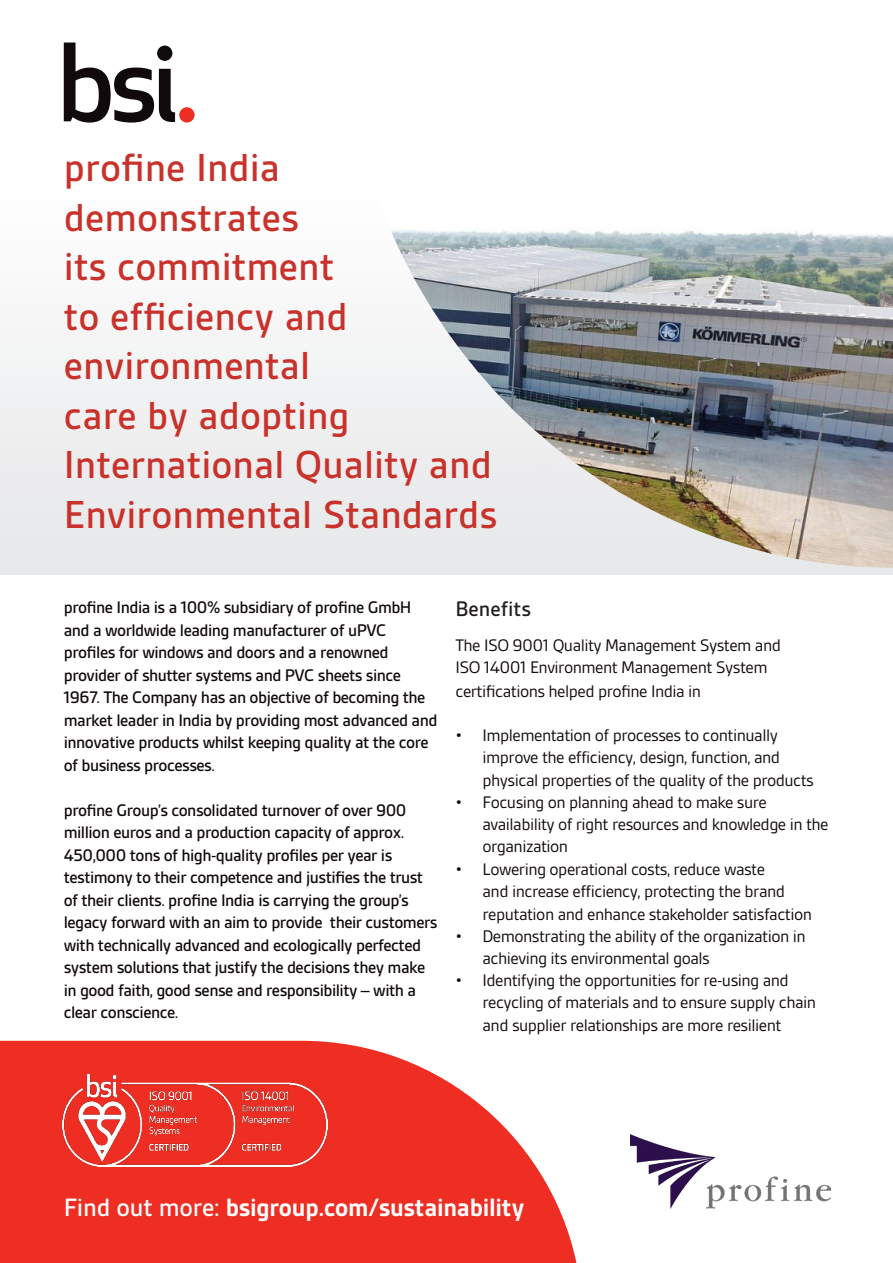
<style>
.page{position:relative;width:893px;height:1263px;background:#fff}
.page>*{position:absolute;margin:0;border:0;box-sizing:border-box;transform-origin:0 0}
.t1{font:500 42px/49.5px "BSI Gesta";color:#c9312b}
.t2{font:700 27px "BSI Gesta";letter-spacing:-.01em;color:#fff}
.t3{font:500 22.5px "BSI Gesta";color:#231f20}
._03__The_benefit{font:500 18px/22.5px "BSI Gesta";letter-spacing:-.03em;color:#110a0c}
.t4{font:18px/22.2px "BSI Gesta";letter-spacing:-.03em;color:#110a0c}
.s1{font-weight:500}
</style>
<div class="page">
<svg style="left:0;top:1041px;width:577px;height:222px;background:#f04d43"></svg>
<svg style="left:64px;top:43px;width:111px;height:80px"></svg>
<div style="left:179px;top:107px;width:16px;height:16px;background:#ee2e22;border-radius:50%"></div>
<img style="left:63px;top:1075px;width:265px;height:92px">
<img style="left:630px;top:1135px;width:200px;height:73px">
<img style="left:343px;top:227px;width:550px;height:341px">
<p class="t1" style="left:64px;top:143px;width:435px">profine India demonstrates<br>its commitment<br>to efficiency and environmental<br>care by adopting<br>International Quality and<br>Environmental Standards</p>
<p class="_03__The_benefit" style="left:64px;top:596px;width:375px">profine India is a 100% subsidiary of profine GmbH and a worldwide leading manufacturer of uPVC profiles for windows and doors and a renowned provider of shutter systems and PVC sheets since 1967. The Company has an objective of becoming the market leader in India by providing most advanced and innovative products whilst keeping quality at the core of business processes.</p>
<p class="_03__The_benefit" style="left:64px;top:799px;width:375px">profine Group’s consolidated turnover of over 900 million euros and a production capacity of approx.<br>450,000 tons of high-quality profiles per year is testimony to their competence and justifies the trust of their clients. profine India is carrying the group’s legacy forward with an aim to provide their customers with technically advanced and ecologically perfected system solutions that justify the decisions they make in good faith, good sense and responsibility – with a clear conscience.</p>
<p class="t3" style="left:455px;top:598px;width:77px">Benefits</p>
<p class="t4" style="left:455px;top:634px;width:327px;line-height:23px">The ISO 9001 Quality Management System and<br>ISO 14001 Environment Management System certifications helped profine India in</p>
<p class="t4" style="left:482px;top:724px;width:333px;text-indent:-27px">• Implementation of processes to continually improve the efficiency, design, function, and physical properties of the quality of the products</p>
<p class="t4" style="left:482px;top:791px;width:348px;text-indent:-27px">• Focusing on planning ahead to make sure availability of right resources and knowledge in the organization</p>
<p class="t4" style="left:482px;top:858px;width:304px;line-height:21.6px;text-indent:-27px">• Lowering operational costs, reduce waste and increase efficiency, protecting the brand</p>
<p class="t4" style="left:482px;top:903px;width:331px">reputation and enhance stakeholder satisfaction</p>
<p class="t4" style="left:482px;top:926px;width:325px;line-height:21.6px;text-indent:-27px">• Demonstrating the ability of the organization in achieving its environmental goals</p>
<p class="t4" style="left:482px;top:969px;width:335px;text-indent:-27px">• Identifying the opportunities for re-using and recycling of materials and to ensure supply chain and supplier relationships are more resilient</p>
<p class="t2" style="left:64px;top:1193px;width:462px"><span class="s1">Find out more:</span> bsigroup.com/sustainability</p>
</div>
